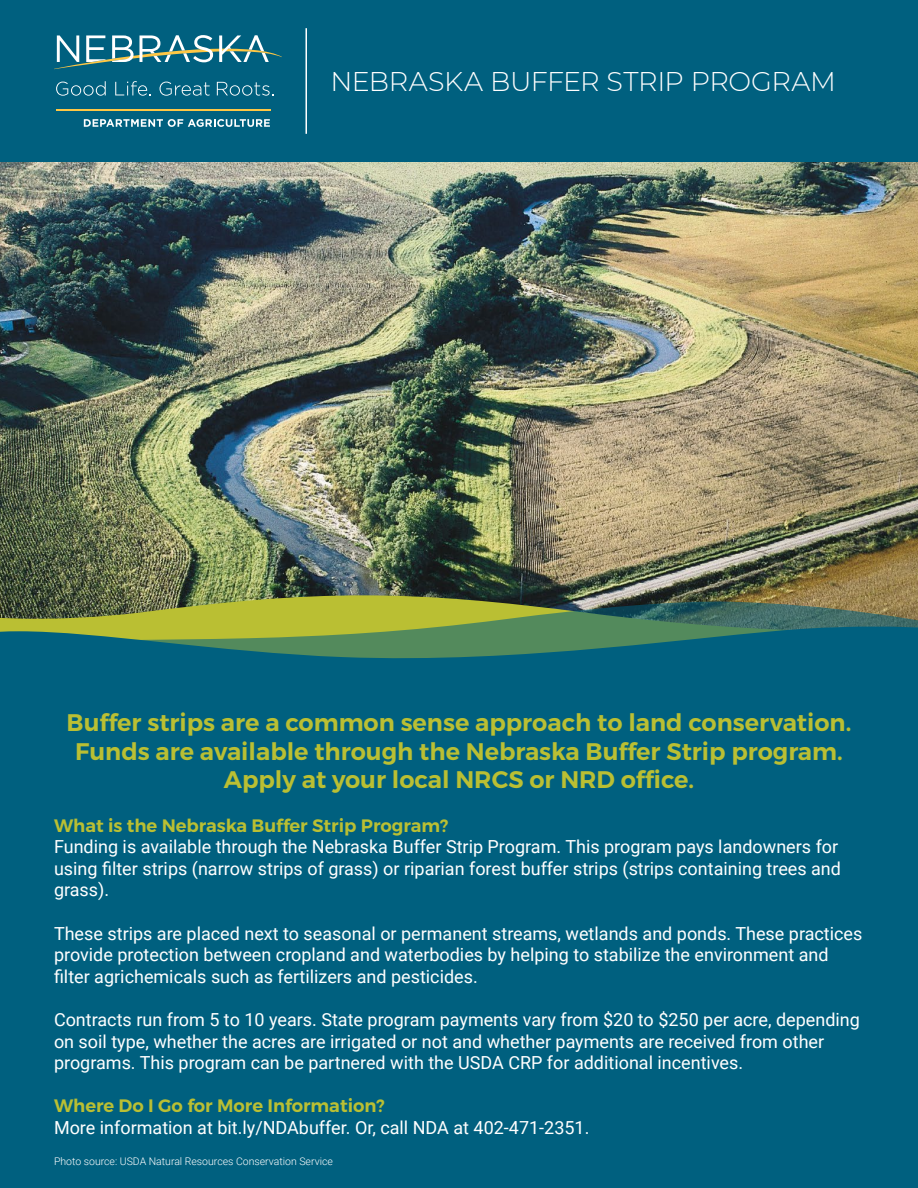
<style>
.page{position:relative;width:918px;height:1188px;background:#fff}
.page>*{position:absolute;margin:0;border:0;box-sizing:border-box;transform-origin:0 0}
.t1{font:300 27px "Montserrat";letter-spacing:-.015em;color:#fff}
.t2{font:600 24px/28.8px "Montserrat";color:#babf33;text-align:center}
.t3{font:18px/21.6px "Roboto";color:#fff}
.t4{font:600 18px "Montserrat";color:#babf33}
.t5{font:300 10.5px "Roboto";color:#fff}
</style>
<div class="page">
<div style="left:0;top:0;width:918px;height:162px;background:#00607f"></div>
<img style="left:0;top:162px;width:918px;height:433px">
<img style="left:0;top:595px;width:918px;height:5px">
<img style="left:0;top:600px;width:918px;height:25px">
<svg style="left:0;top:625px;width:918px;height:41px;fill:#00607f"></svg>
<div style="left:0;top:666px;width:918px;height:522px;background:#00607f"></div>
<hr style="left:57px;top:110px;width:214px;height:1px;background:#fec745">
<svg style="left:84px;top:119px;width:186px;height:8px"></svg>
<svg style="left:56px;top:81px;width:50px;height:15px"></svg>
<svg style="left:115px;top:81px;width:36px;height:15px"></svg>
<svg style="left:160px;top:82px;width:50px;height:14px"></svg>
<svg style="left:217px;top:82px;width:57px;height:14px"></svg>
<svg style="left:54px;top:35px;width:228px;height:34px"></svg>
<hr style="left:305px;top:28px;width:2px;height:106px;background:#fff">
<h1 class="t1" style="left:331px;top:63px;width:507px">NEBRASKA BUFFER STRIP PROGRAM</h1>
<h2 class="t2" style="left:67px;top:708px;width:786px">Buffer strips are a common sense approach to land conservation.<br>Funds are available through the Nebraska Buffer Strip program.<br>Apply at your local NRCS or NRD office.</h2>
<p class="t4" style="left:54px;top:814px;width:396px">What is the Nebraska Buffer Strip Program?</p>
<p class="t3" style="left:54px;top:835px;width:789px">Funding is available through the Nebraska Buffer Strip Program. This program pays landowners for using filter strips (narrow strips of grass) or riparian forest buffer strips (strips containing trees and grass).</p>
<p class="t3" style="left:54px;top:922px;width:810px">These strips are placed next to seasonal or permanent streams, wetlands and ponds. These practices provide protection between cropland and waterbodies by helping to stabilize the environment and filter agrichemicals such as fertilizers and pesticides.</p>
<p class="t3" style="left:54px;top:1008px;width:807px">Contracts run from 5 to 10 years. State program payments vary from $20 to $250 per acre, depending on soil type, whether the acres are irrigated or not and whether payments are received from other programs. This program can be partnered with the USDA CRP for additional incentives.</p>
<p class="t4" style="left:54px;top:1095px;width:332px">Where Do I Go for More Information?</p>
<p class="t3" style="left:54px;top:1116px;width:537px">More information at bit.ly/NDAbuffer. Or, call NDA at 402-471-2351.</p>
<p class="t5" style="left:54px;top:1154px;width:280px">Photo source: USDA Natural Resources Conservation Service</p>
</div>
